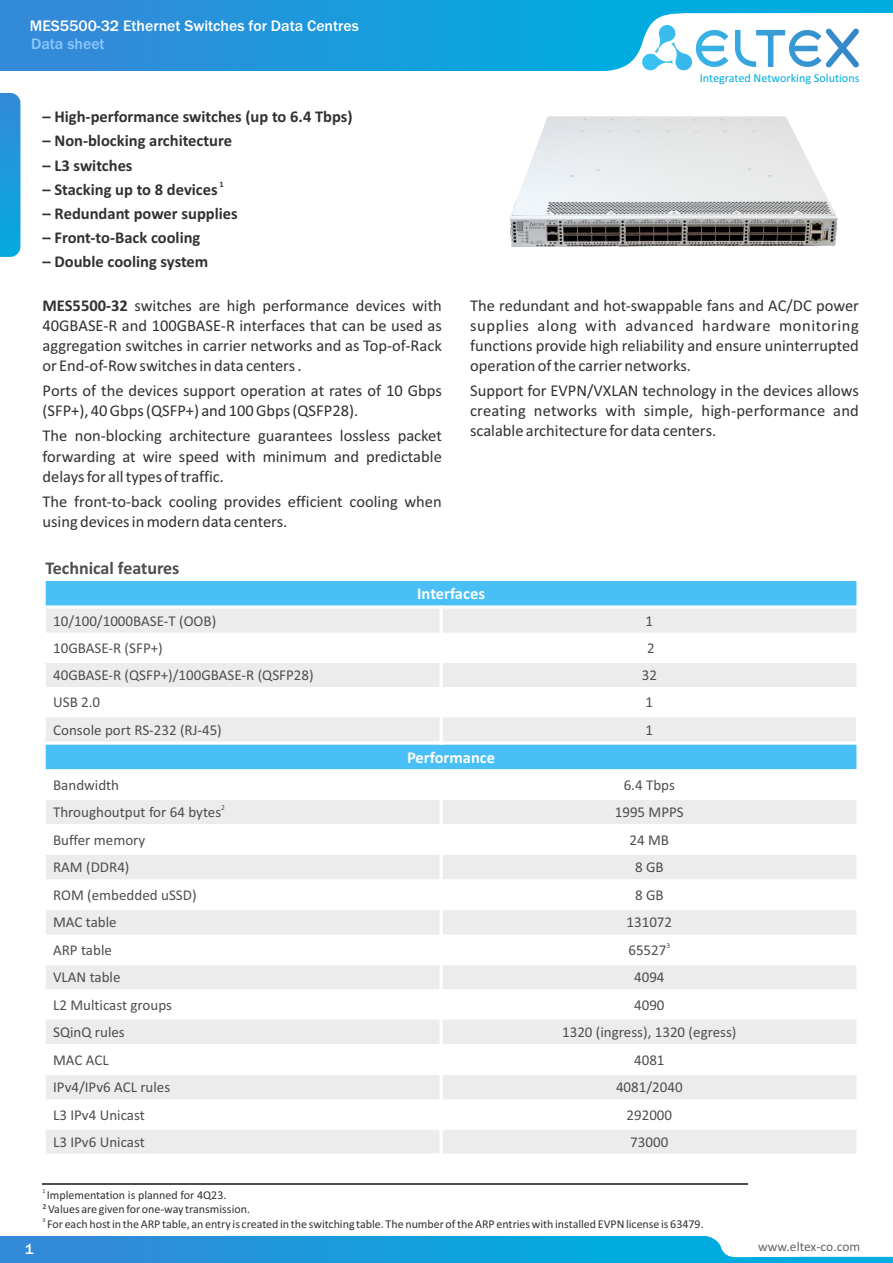
<style>
.page{position:relative;width:893px;height:1263px;background:#fff}
.page>*{position:absolute;margin:0;border:0;box-sizing:border-box;transform-origin:0 0}
.t1{font:700 18px "Calibri";color:#4e4e4d}
.t2{font:16.5px/20.1px "Calibri";color:#313130;text-align:justify}
.t3{font:700 16.5px "Calibri";color:#313130}
.t4{font:700 16.5px "Calibri";color:#fff}
.t5{font:500 15.75px "Franklin Gothic";color:#fff}
.t6{font:500 15.75px "Franklin Gothic";color:#8ac9fc}
.t7{font:15px "Calibri";color:#4e4e4d}
.t8{font:500 15px "Franklin Gothic";color:#fff}
.t9{font:13.5px "Calibri";color:#666}
.t10{font:12.15px "Calibri";color:#00acdf}
.t11{font:12px/14.7px "Calibri";color:#313130}
.t12{font:700 8.25px "Calibri";color:#313130}
.t13{font:7.5px "Calibri";color:#4e4e4d}
.t14{font:6px "Calibri";color:#313130}
.s1{font-weight:700}
</style>
<div class="page">
<svg style="left:0;top:93px;width:20px;height:164px;background:#1d9bdc"></svg>
<div style="left:0;top:1236px;width:893px;height:27px;background:linear-gradient(to right,#3489d9,#00b4e0)"></div>
<svg style="left:703px;top:1236px;width:190px;height:21px"></svg>
<div style="left:45px;top:579px;width:812px;height:28px;background:#49bff5"></div>
<div style="left:45px;top:607px;width:396px;height:27px;background:#ececec"></div>
<div style="left:441px;top:607px;width:416px;height:27px;background:#ececec"></div>
<div style="left:45px;top:661px;width:396px;height:28px;background:#ececec"></div>
<div style="left:441px;top:661px;width:416px;height:28px;background:#ececec"></div>
<div style="left:45px;top:716px;width:396px;height:27px;background:#ececec"></div>
<div style="left:441px;top:716px;width:416px;height:27px;background:#ececec"></div>
<div style="left:45px;top:743px;width:812px;height:28px;background:#49bff5"></div>
<div style="left:45px;top:798px;width:396px;height:27px;background:#ececec"></div>
<div style="left:441px;top:798px;width:416px;height:27px;background:#ececec"></div>
<div style="left:45px;top:853px;width:396px;height:28px;background:#ececec"></div>
<div style="left:441px;top:853px;width:416px;height:28px;background:#ececec"></div>
<div style="left:45px;top:908px;width:396px;height:28px;background:#ececec"></div>
<div style="left:441px;top:908px;width:416px;height:28px;background:#ececec"></div>
<div style="left:45px;top:964px;width:396px;height:27px;background:#ececec"></div>
<div style="left:441px;top:964px;width:416px;height:27px;background:#ececec"></div>
<div style="left:45px;top:1018px;width:396px;height:28px;background:#ececec"></div>
<div style="left:441px;top:1018px;width:416px;height:28px;background:#ececec"></div>
<div style="left:45px;top:1073px;width:396px;height:28px;background:#ececec"></div>
<div style="left:441px;top:1073px;width:416px;height:28px;background:#ececec"></div>
<div style="left:45px;top:1128px;width:396px;height:27px;background:#ececec"></div>
<div style="left:441px;top:1128px;width:416px;height:27px;background:#ececec"></div>
<hr style="left:44px;top:578px;width:2px;height:579px;background:#fff">
<hr style="left:439px;top:769px;width:4px;height:388px;background:#fff">
<hr style="left:439px;top:605px;width:4px;height:140px;background:#fff">
<hr style="left:856px;top:741px;width:3px;height:416px;background:#fff">
<hr style="left:856px;top:687px;width:3px;height:58px;background:#fff">
<hr style="left:856px;top:578px;width:3px;height:112px;background:#fff">
<hr style="left:44px;top:1153px;width:815px;height:4px;background:#fff">
<hr style="left:44px;top:1126px;width:815px;height:4px;background:#fff">
<hr style="left:44px;top:1099px;width:815px;height:3px;background:#fff">
<hr style="left:44px;top:1072px;width:815px;height:3px;background:#fff">
<hr style="left:44px;top:1044px;width:815px;height:3px;background:#fff">
<hr style="left:44px;top:1016px;width:815px;height:3px;background:#fff">
<hr style="left:44px;top:989px;width:815px;height:3px;background:#fff">
<hr style="left:44px;top:962px;width:815px;height:3px;background:#fff">
<hr style="left:44px;top:934px;width:815px;height:4px;background:#fff">
<hr style="left:44px;top:907px;width:815px;height:3px;background:#fff">
<hr style="left:44px;top:879px;width:815px;height:3px;background:#fff">
<hr style="left:44px;top:852px;width:815px;height:3px;background:#fff">
<hr style="left:44px;top:824px;width:815px;height:3px;background:#fff">
<hr style="left:44px;top:797px;width:815px;height:3px;background:#fff">
<hr style="left:44px;top:769px;width:815px;height:3px;background:#fff">
<svg style="left:45px;top:742px;width:811px;height:3px;background:#ecf8fe"></svg>
<hr style="left:44px;top:714px;width:815px;height:3px;background:#fff">
<hr style="left:44px;top:687px;width:815px;height:3px;background:#fff">
<hr style="left:44px;top:660px;width:815px;height:3px;background:#fff">
<hr style="left:44px;top:633px;width:815px;height:3px;background:#fff">
<svg style="left:45px;top:605px;width:812px;height:4px;fill:#fff"></svg>
<hr style="left:44px;top:578px;width:815px;height:3px;background:#fff">
<hr style="left:43px;top:1183px;width:705px;height:1px;background:#4e4e4d">
<img style="left:510px;top:116px;width:328px;height:131px">
<div style="left:0;top:0;width:893px;height:71px;background:linear-gradient(to right,#3489d9,#00b4e0)"></div>
<svg style="left:589px;top:13px;width:304px;height:58px"></svg>
<p class="t5" style="left:30px;top:20px;width:330px">MES5500-32 Ethernet Switches for Data Centres</p>
<p class="t6" style="left:31px;top:38px;width:75px">Data sheet</p>
<p class="t3" style="left:43px;top:110px;width:312px">– High-performance switches (up to 6.4 Tbps)</p>
<p class="t3" style="left:43px;top:134px;width:191px">– Non-blocking architecture</p>
<p class="t3" style="left:43px;top:158px;width:92px">– L3 switches</p>
<p class="t12" style="left:220px;top:180px;width:6px">1</p>
<p class="t3" style="left:43px;top:182px;width:177px">– Stacking up to 8 devices</p>
<p class="t3" style="left:43px;top:207px;width:197px">– Redundant power supplies</p>
<p class="t3" style="left:43px;top:231px;width:159px">– Front-to-Back cooling</p>
<p class="t3" style="left:43px;top:255px;width:167px">– Double cooling system</p>
<p class="t2" style="left:43px;top:296px;width:401px"><span class="s1">MES5500-32</span> switches are high performance devices with 40GBASE-R and 100GBASE-R interfaces that can be used as aggregation switches in carrier networks and as Top-of-Rack or End-of-Row switchesin data centers.</p>
<p class="t2" style="left:43px;top:382px;width:401px">Ports of the devices support operation at rates of 10 Gbps (SFP+), 40 Gbps(QSFP+) and 100 Gbps(QSFP28).</p>
<p class="t2" style="left:42px;top:427px;width:401px">The non-blocking architecture guarantees lossless packet forwarding at wire speed with minimum and predictable delays for all types of traffic.</p>
<p class="t2" style="left:42px;top:493px;width:401px">The front-to-back cooling provides efficient cooling when using devices in modern data centers.</p>
<p class="t1" style="left:45px;top:560px;width:136px">Technical features</p>
<p class="t10" style="left:700px;top:72px;width:161px">Integrated Networking Solutions</p>
<p class="t2" style="left:470px;top:296px;width:390px">The redundant and hot-swappable fans and AC/DC power supplies along with advanced hardware monitoring functions provide high reliability and ensure uninterrupted operation of the carrier networks.</p>
<p class="t2" style="left:470px;top:382px;width:390px">Support for EVPN/VXLAN technology in the devices allows creating networks with simple, high-performance and scalable architecture for data centers.</p>
<p class="t4" style="left:417px;top:586px;width:69px">Interfaces</p>
<p class="t7" style="left:53px;top:614px;width:165px">10/100/1000BASE-T (OOB)</p>
<p class="t7" style="left:645px;top:614px;width:9px">1</p>
<p class="t7" style="left:53px;top:642px;width:111px">10GBASE-R (SFP+)</p>
<p class="t7" style="left:647px;top:642px;width:9px">2</p>
<p class="t7" style="left:53px;top:669px;width:262px">40GBASE-R (QSFP+)/100GBASE-R (QSFP28)</p>
<p class="t7" style="left:642px;top:669px;width:17px">32</p>
<p class="t7" style="left:53px;top:696px;width:49px">USB 2.0</p>
<p class="t7" style="left:645px;top:696px;width:9px">1</p>
<p class="t7" style="left:53px;top:723px;width:170px">Console port RS-232 (RJ-45)</p>
<p class="t7" style="left:645px;top:723px;width:9px">1</p>
<p class="t4" style="left:407px;top:750px;width:90px">Performance</p>
<p class="t7" style="left:53px;top:778px;width:68px">Bandwidth</p>
<p class="t7" style="left:624px;top:778px;width:53px">6.4 Tbps</p>
<p class="t13" style="left:221px;top:804px;width:5px">2</p>
<p class="t7" style="left:53px;top:806px;width:170px">Throughoutput for 64 bytes</p>
<p class="t7" style="left:615px;top:806px;width:71px">1995 MPPS</p>
<p class="t7" style="left:53px;top:833px;width:94px">Buffer memory</p>
<p class="t7" style="left:629px;top:833px;width:41px">24 MB</p>
<p class="t7" style="left:53px;top:861px;width:78px">RAM (DDR4)</p>
<p class="t7" style="left:635px;top:861px;width:30px">8 GB</p>
<p class="t7" style="left:53px;top:888px;width:145px">ROM (embedded uSSD)</p>
<p class="t7" style="left:635px;top:888px;width:30px">8 GB</p>
<p class="t7" style="left:53px;top:916px;width:65px">MAC table</p>
<p class="t7" style="left:626px;top:916px;width:47px">131072</p>
<p class="t7" style="left:53px;top:944px;width:60px">ARP table</p>
<p class="t13" style="left:666px;top:942px;width:5px">3</p>
<p class="t7" style="left:628px;top:944px;width:40px">65527</p>
<p class="t7" style="left:53px;top:971px;width:69px">VLAN table</p>
<p class="t7" style="left:634px;top:971px;width:32px">4094</p>
<p class="t7" style="left:53px;top:998px;width:120px">L2 Multicast groups</p>
<p class="t7" style="left:634px;top:998px;width:32px">4090</p>
<p class="t7" style="left:53px;top:1026px;width:73px">SQinQ rules</p>
<p class="t7" style="left:562px;top:1026px;width:176px">1320 (ingress), 1320 (egress)</p>
<p class="t7" style="left:53px;top:1053px;width:57px">MAC ACL</p>
<p class="t7" style="left:634px;top:1053px;width:32px">4081</p>
<p class="t7" style="left:53px;top:1081px;width:119px">IPv4/IPv6 ACL rules</p>
<p class="t7" style="left:616px;top:1081px;width:68px">4081/2040</p>
<p class="t7" style="left:53px;top:1108px;width:93px">L3 IPv4 Unicast</p>
<p class="t7" style="left:626px;top:1108px;width:47px">292000</p>
<p class="t7" style="left:53px;top:1135px;width:93px">L3 IPv6 Unicast</p>
<p class="t7" style="left:630px;top:1135px;width:40px">73000</p>
<p class="t14" style="left:43px;top:1188px;width:5px">1</p>
<p class="t11" style="left:43px;top:1188px;width:209px;text-indent:4px">Implementation is planned for 4Q23.<br>²Values are given for one-way transmission.</p>
<p class="t14" style="left:43px;top:1217px;width:5px">3</p>
<p class="t11" style="left:47px;top:1217px;width:658px">For each host in the ARP table, an entry is created in the switching table. The number of the ARP entries with installed EVPN license is 63479.</p>
<p class="t8" style="left:25px;top:1243px;width:10px">1</p>
<p class="t9" style="left:758px;top:1241px;width:103px">www.eltex-co.com</p>
</div>
